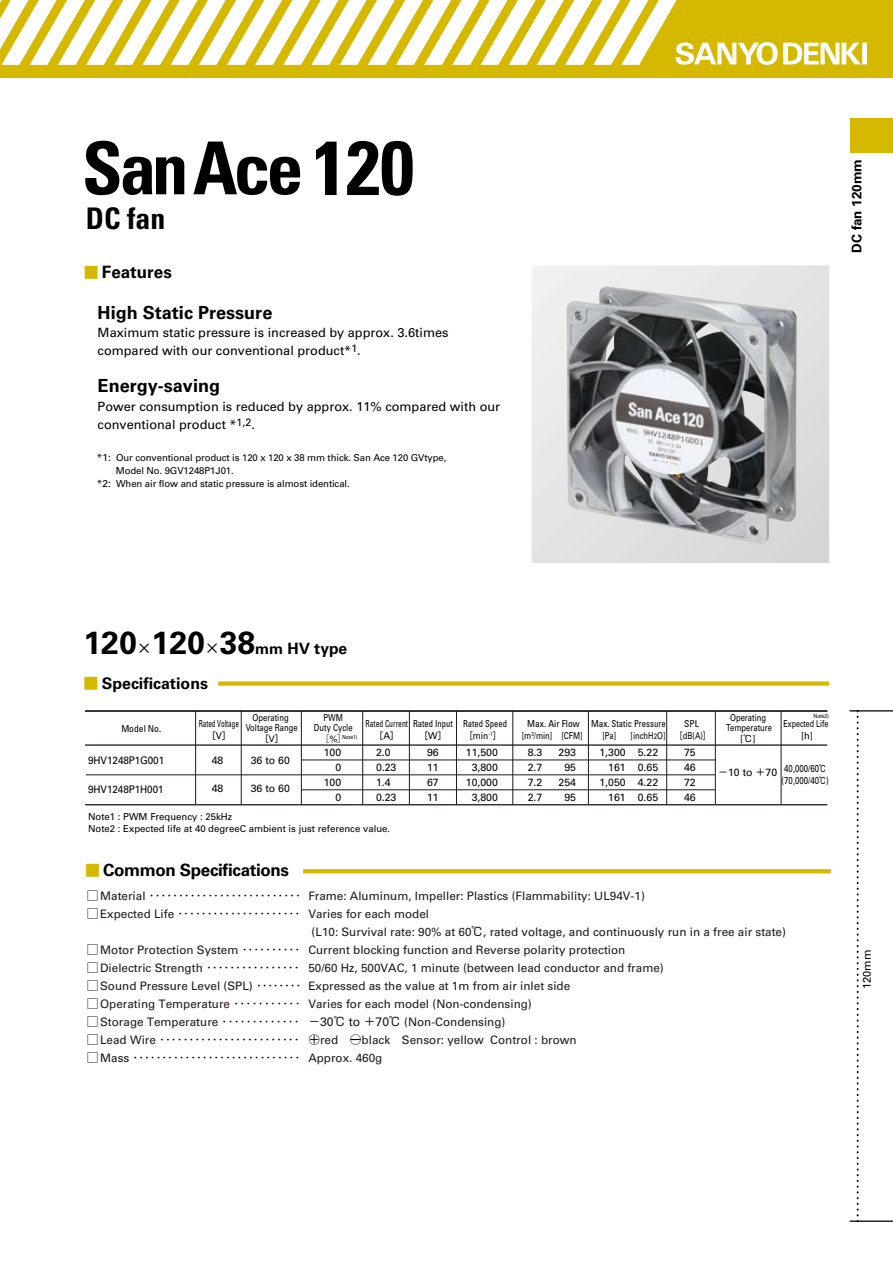
<style>
.page{position:relative;width:893px;height:1263px;background:#fff}
.page>*{position:absolute;margin:0;border:0;box-sizing:border-box;transform-origin:0 0}
.t1{font:700 condensed 76.5px "Univers LT Std";color:#000}
.t2{font:700 31.95px "Univers LT Std";color:#000}
.t3{font:700 condensed 29.7px "Univers LT Std";color:#000}
.t4{font:700 18px "Univers LT Std";color:#000}
.t5{font:700 16.95px "Univers LT Std";letter-spacing:-.02em;color:#000}
.t6{font:700 16.95px "Univers LT Std";color:#000}
.t7{font:700 15.9px "Univers LT Std";color:#000}
.t8{font:700 13.35px "Univers LT Std";color:#000}
.t9{font:12.75px/18px "Univers LT Std";color:#000}
.t10{font:11.7px/18px "Univers LT Std";color:#211815}
.t11{font:11.7px "Shin Go Pro";color:#000}
.t12{font:11.1px "Univers LT Std";color:#000}
.t13{font:10.5px/14.9px "Univers LT Std";color:#000;text-align:justify}
.t14{font:10.5px "Univers LT Std";color:#000;scale:.94 1}
.t15{font:10.05px/12px "Univers LT Std";color:#000;scale:.78 1}
.t16{font:9.6px/11.6px "Univers LT Std";color:#000}
.t17{font:9.6px/10.5px "Univers LT Std";color:#000;text-align:center;scale:.8 1}
.t18{font:condensed 9.6px "Univers LT Std";color:#000}
.t19{font:condensed 9.6px "Univers LT Std";color:#000;scale:.9 1}
.t20{font:condensed 9.6px "Univers LT Std";color:#000;scale:.75 1}
.t21{font:condensed 9.6px "Univers LT Std";color:#000;scale:.8 1}
.t22{font:9.6px "Univers LT Std";color:#000;scale:.74 1}
.t23{font:9.45px "Univers LT Std";color:#000;scale:.8 1}
.t24{font:9.45px "Univers LT Std";color:#000;scale:.9 1}
.t25{font:9.45px "Univers LT Std";color:#000}
.t26{font:9px "Shin Go Pro";color:#000}
.t27{font:9px "Koz Go Pro";color:#000}
.t28{font:5.55px "Univers LT Std";letter-spacing:-.02em;color:#000;scale:.9 1}
.s1{font-family:"Shin Go Pro";font-weight:500;font-size:14.85px;color:#d4b900}
.s2{font-size:10.05px}
.s3{font-family:"Shin Go Pro";font-weight:400;font-size:14.85px}
.s4{font-size:14.85px}
.s5{font-size:15.6px}
.s6{font-family:"Shin Go Pro";font-weight:500;font-size:15px;color:#d4b900}
.s7{font-family:"Univers LT Std"}
.s8{font-family:"Univers LT Std";font-size:9.45px}
.s9{font-family:"Shin Go Pro";font-size:9px}
.s10{font-size:7.8px}
.s11{font-family:"Shin Go Pro";font-size:10.05px}
.s12{font-family:"Univers LT Std";color:#211815}
.s13{font-family:"Shin Go Pro";color:#000}
.s14{font-family:"Shin Go Pro"}
.s15{font-size:12.3px}
</style>
<div class="page">
<div style="left:0;top:0;width:893px;height:77px;background:#d4b900"></div>
<svg style="left:0;top:0;width:867px;height:65px"></svg>
<hr style="left:850px;top:1220px;width:43px;height:2px;background:#000">
<hr style="left:850px;top:710px;width:43px;height:1px;background:#000">
<div style="left:850px;top:119px;width:43px;height:34px;background:#d4b900"></div>
<svg style="left:857px;top:711px;width:2px;height:510px"></svg>
<svg style="left:531px;top:265px;width:298px;height:298px;background:#e3e3e4"></svg>
<svg style="left:85px;top:141px;width:99px;height:54px"></svg>
<svg style="left:193px;top:142px;width:107px;height:53px"></svg>
<hr style="left:85px;top:710px;width:742px;height:2px;background:#211815">
<hr style="left:85px;top:744px;width:742px;height:2px;background:#211815">
<hr style="left:241px;top:711px;width:1px;height:94px;background:#211815">
<hr style="left:362px;top:711px;width:1px;height:94px;background:#211815">
<hr style="left:409px;top:711px;width:1px;height:94px;background:#211815">
<hr style="left:456px;top:711px;width:1px;height:94px;background:#211815">
<hr style="left:513px;top:711px;width:1px;height:94px;background:#211815">
<hr style="left:588px;top:711px;width:1px;height:94px;background:#211815">
<hr style="left:666px;top:711px;width:1px;height:94px;background:#211815">
<hr style="left:715px;top:711px;width:1px;height:94px;background:#211815">
<hr style="left:781px;top:711px;width:1px;height:94px;background:#211815">
<hr style="left:195px;top:711px;width:1px;height:94px;background:#211815">
<hr style="left:301px;top:711px;width:1px;height:94px;background:#211815">
<hr style="left:85px;top:804px;width:742px;height:1px;background:#211815">
<hr style="left:301px;top:789px;width:414px;height:1px;background:#211815">
<hr style="left:301px;top:760px;width:414px;height:1px;background:#211815">
<hr style="left:86px;top:774px;width:629px;height:1px;background:#211815">
<img style="left:566px;top:286px;width:231px;height:258px">
<div style="left:218px;top:681px;width:611px;height:5px;background:#d4b900"></div>
<svg style="left:303px;top:869px;width:528px;height:4px;background:#d5bb0a"></svg>
<h3 class="t3" style="left:86px;top:200px;width:81px">DC fan</h3>
<h3 class="t6" style="left:84px;top:262px;width:90px"><span class="s1">■</span> Features</h3>
<h1 class="t1" style="left:312px;top:121px;width:103px">120</h1>
<h3 class="t4" style="left:98px;top:302px;width:176px">High Static Pressure</h3>
<p class="t9" style="left:98px;top:324px;width:352px">Maximum static pressure is increased by approx. 3.6times compared with our conventional product*<sup>1</sup>.</p>
<h3 class="t4" style="left:98px;top:376px;width:124px">Energy-saving</h3>
<p class="t9" style="left:98px;top:398px;width:404px">Power consumption is reduced by approx. 11% compared with our conventional product *<sup>1,2</sup>.</p>
<p class="t16" style="left:97px;top:452px;width:351px"><span class="s2">*1:</span> Our conventional product is 120 x 120 x 38 mm thick. San Ace 120 GVtype,</p>
<p class="t16" style="left:116px;top:465px;width:120px">Model No. 9GV1248P1J01.</p>
<p class="t16" style="left:97px;top:477px;width:254px"><span class="s2">*2:</span> When air flow and static pressure is almost identical.</p>
<p class="t8" style="left:849px;top:253px;width:95px;rotate:-90deg">DC fan 120mm</p>
<h2 class="t2" style="left:84px;top:624px;width:265px">120<span class="s3">×</span>120<span class="s3">×</span>38<span class="s4">mm</span> <span class="s5">HV type</span></h2>
<h3 class="t7" style="left:84px;top:674px;width:126px"><span class="s6">■</span> Specifications</h3>
<p class="t18" style="left:121px;top:723px;width:41px">Model No.</p>
<p class="t14" style="left:88px;top:754px;width:82px">9HV1248P1G001</p>
<p class="t14" style="left:88px;top:783px;width:82px">9HV1248P1H001</p>
<p class="t17" style="left:246px;top:712px;width:67px">Operating<br>Voltage Range</p>
<p class="t26" style="left:260px;top:731px;width:26px">［<span class="s7">V</span>］</p>
<p class="t20" style="left:199px;top:717px;width:55px">Rated Voltage</p>
<p class="t26" style="left:207px;top:728px;width:26px">［<span class="s8">V</span>］</p>
<p class="t13" style="left:212px;top:753px;width:13px">48</p>
<p class="t13" style="left:251px;top:753px;width:41px">36 to 60</p>
<p class="t13" style="left:212px;top:781px;width:13px">48</p>
<p class="t13" style="left:251px;top:781px;width:41px">36 to 60</p>
<p class="t17" style="left:314px;top:712px;width:50px">PWM<br>Duty Cycle</p>
<p class="t27" style="left:320px;top:733px;width:27px">［<span class="s7">%</span>］</p>
<p class="t28" style="left:342px;top:734px;width:19px">Note1)</p>
<p class="t21" style="left:365px;top:717px;width:55px">Rated Current</p>
<p class="t26" style="left:374px;top:728px;width:26px">［<span class="s8">A</span>］</p>
<p class="t19" style="left:413px;top:717px;width:46px">Rated Input</p>
<p class="t26" style="left:419px;top:728px;width:29px">［<span class="s8">W</span>］</p>
<p class="t19" style="left:463px;top:717px;width:50px">Rated Speed</p>
<p class="t24" style="left:465px;top:730px;width:42px"><span class="s9">［</span>min<sup>-1</sup><span class="s9">］</span></p>
<p class="t28" style="left:813px;top:713px;width:19px">Note2)</p>
<p class="t18" style="left:527px;top:717px;width:140px">Max. Air Flow Max. Static Pressure</p>
<p class="t18" style="left:684px;top:717px;width:16px">SPL</p>
<p class="t17" style="left:726px;top:712px;width:59px">Operating<br>Temperature</p>
<p class="t22" style="left:783px;top:718px;width:62px">Expected Life</p>
<p class="t23" style="left:522px;top:730px;width:78px">[m<sup>3</sup>/min] [CFM]</p>
<p class="t23" style="left:602px;top:730px;width:19px">[Pa]</p>
<p class="t23" style="left:630px;top:730px;width:101px">[inchH<span class="s10">2</span>O] <span class="s9">［</span>dB(A)<span class="s9">］</span></p>
<p class="t25" style="left:740px;top:733px;width:17px">[<span class="s9">℃</span>]</p>
<p class="t25" style="left:801px;top:730px;width:14px">[h]</p>
<p class="t13" style="left:324px;top:745px;width:19px;text-align:right">100<br>0<br>100<br>0</p>
<p class="t13" style="left:427px;top:745px;width:13px">96<br>11<br>67<br>11</p>
<p class="t13" style="left:466px;top:745px;width:34px;text-align:center">11,500<br>3,800<br>10,000<br>3,800</p>
<p class="t13" style="left:528px;top:745px;width:16px">8.3<br>2.7<br>7.2<br>2.7</p>
<p class="t13" style="left:558px;top:745px;width:19px;text-align:center">293<br>95<br>254<br>95</p>
<p class="t13" style="left:599px;top:745px;width:28px;text-align:right">1,300<br>161<br>1,050<br>161</p>
<p class="t13" style="left:638px;top:745px;width:22px">5.22<br>0.65<br>4.22<br>0.65</p>
<p class="t13" style="left:684px;top:745px;width:13px">75<br>46<br>72<br>46</p>
<p class="t13" style="left:376px;top:745px;width:22px;text-align:left">2.0<br>0.23<br>1.4<br>0.23</p>
<p class="t15" style="left:782px;top:762px;width:62px">40,000/60<span class="s9">℃ </span>(70,000/40<span class="s9">℃</span>)</p>
<p class="t13" style="left:718px;top:765px;width:61px"><span class="s11">－</span>10 to <span class="s11">＋</span>70</p>
<p class="t16" style="left:88px;top:811px;width:303px">Note1 : PWM Frequency : 25kHz<br>Note2 : Expected life at 40 degreeC ambient is just reference value.</p>
<h3 class="t5" style="left:85px;top:860px;width:205px"><span class="s6">■</span> Common Specifications</h3>
<p class="t11" style="left:87px;top:886px;width:216px">□<span class="s12">Material</span> ･･････････････････････････</p>
<p class="t11" style="left:87px;top:904px;width:215px">□<span class="s12">Expected Life</span> ･････････････････････</p>
<p class="t10" style="left:87px;top:941px;width:215px"><span class="s13">□</span>Motor Protection System <span class="s13">･･････････</span></p>
<p class="t10" style="left:87px;top:959px;width:214px"><span class="s13">□</span>Dielectric Strength <span class="s13">････････････････</span></p>
<p class="t10" style="left:87px;top:977px;width:216px"><span class="s13">□</span>Sound Pressure Level (SPL) <span class="s13">････････</span></p>
<p class="t10" style="left:87px;top:995px;width:215px"><span class="s13">□</span>Operating Temperature <span class="s13">･･･････････</span></p>
<p class="t10" style="left:87px;top:1013px;width:215px"><span class="s13">□</span>Storage Temperature <span class="s13">･････････････</span></p>
<p class="t11" style="left:87px;top:1030px;width:214px">□<span class="s12">Lead Wire</span> ････････････････････････</p>
<p class="t11" style="left:87px;top:1048px;width:215px">□<span class="s12">Mass</span> ･････････････････････････････</p>
<p class="t10" style="left:308px;top:887px;width:479px">Frame: Aluminum, Impeller: Plastics (Flammability: UL94V-1)<br>Varies for each model<br>(L10: Survival rate: 90% at 60<span class="s14">℃</span>, rated voltage, and continuously run in a free air state)<br>Current blocking function and Reverse polarity protection<br>50/60 Hz, 500VAC, 1 minute (between lead conductor and frame)<br>Expressed as the value at 1m from air inlet side<br>Varies for each model (Non-condensing)<br><span class="s14">－</span><span class="s15">30</span><span class="s14">℃</span> <span class="s15">to</span> <span class="s14">＋</span><span class="s15">70</span><span class="s14">℃</span> (Non-Condensing)</p>
<p class="t10" style="left:308px;top:1031px;width:270px"><span class="s13">○＋</span>red <span class="s13">○ー</span>black Sensor: yellow Control : brown<br>Approx. 460g</p>
<p class="t12" style="left:860px;top:989px;width:41px;rotate:-90deg">120mm</p>
</div>
